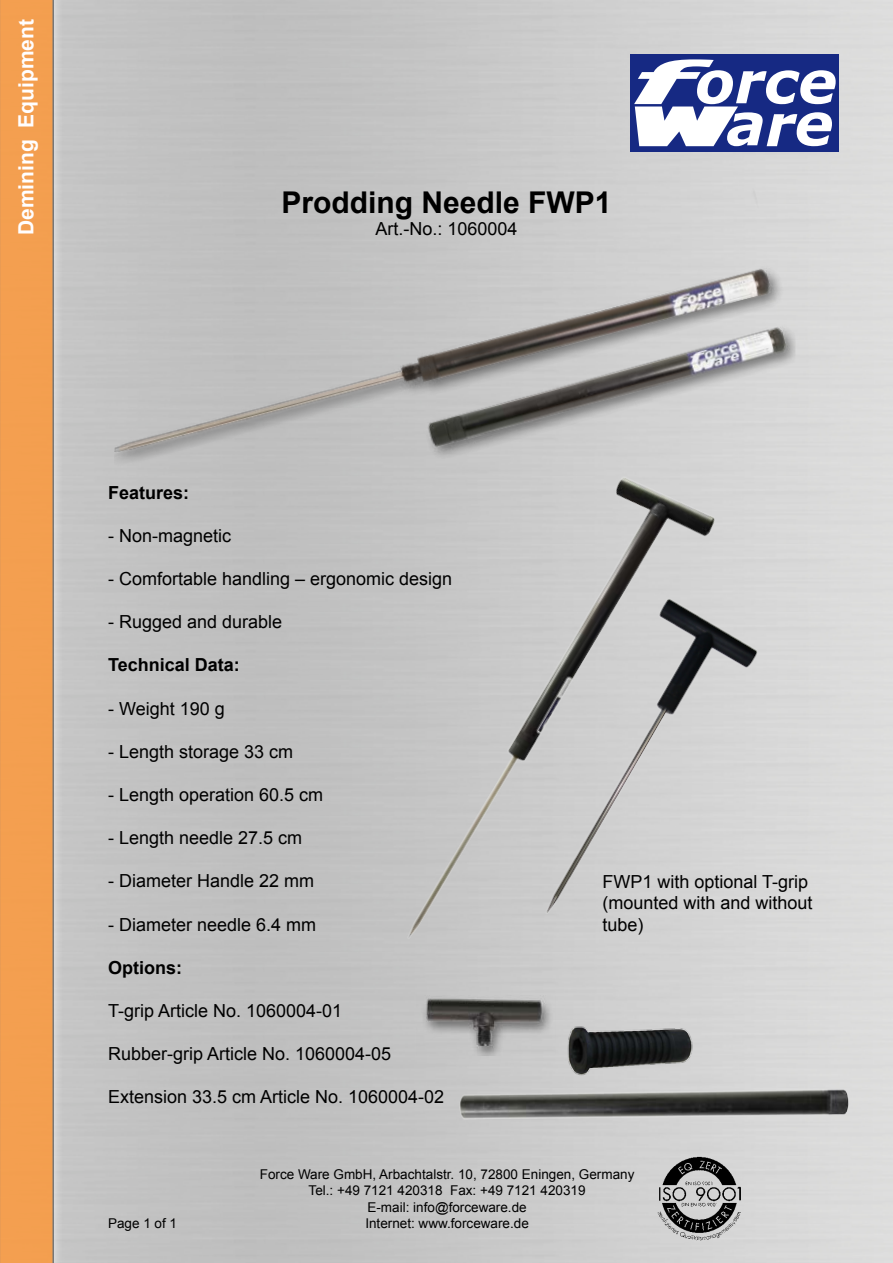
<style>
.page{position:relative;width:893px;height:1263px;background:#fff}
.page>*{position:absolute;margin:0;border:0;box-sizing:border-box;transform-origin:0 0}
.t1{font:700 30px "Arial";color:#000}
.t2{font:700 21px "Arial";color:#fffeff}
.t3{font:18px/21.6px "Arial";color:#000}
.t4{font:700 18px "Arial";color:#000}
.t5{font:13.5px/16.2px "Arial";color:#000;text-align:center}
</style>
<div class="page">
<img style="left:63px;top:0;width:830px;height:1263px">
<div style="left:631px;top:54px;width:208px;height:98px;background:#162983"></div>
<svg style="left:634px;top:59px;width:202px;height:87px"></svg>
<img style="left:654px;top:1153px;width:90px;height:89px">
<div style="left:0;top:0;width:63px;height:1263px;background:#cfcfcf"></div>
<div style="left:0;top:0;width:54px;height:1263px;background:#f49f50"></div>
<img style="left:113px;top:173px;width:683px;height:372px">
<img style="left:417px;top:996px;width:139px;height:59px">
<img style="left:563px;top:1020px;width:136px;height:59px">
<img style="left:457px;top:1086px;width:403px;height:37px">
<img style="left:346px;top:427px;width:407px;height:552px">
<img style="left:495px;top:592px;width:272px;height:354px">
<p class="t2" style="left:12px;top:235px;width:217px;rotate:-90deg">Demining Equipment</p>
<h1 class="t1" style="left:281px;top:183px;width:332px">Prodding Needle FWP1</h1>
<p class="t3" style="left:375px;top:218px;width:144px">Art.-No.: 1060004</p>
<p class="t4" style="left:108px;top:480px;width:83px">Features:</p>
<p class="t3" style="left:108px;top:525px;width:125px">- Non-magnetic</p>
<p class="t3" style="left:108px;top:568px;width:346px">- Comfortable handling – ergonomic design</p>
<p class="t3" style="left:108px;top:611px;width:176px">- Rugged and durable</p>
<p class="t4" style="left:108px;top:653px;width:133px">Technical Data:</p>
<p class="t3" style="left:108px;top:698px;width:118px">- Weight 190 g</p>
<p class="t3" style="left:108px;top:741px;width:187px">- Length storage 33 cm</p>
<p class="t3" style="left:108px;top:784px;width:217px">- Length operation 60.5 cm</p>
<p class="t3" style="left:108px;top:827px;width:196px">- Length needle 27.5 cm</p>
<p class="t3" style="left:108px;top:870px;width:208px">- Diameter Handle 22 mm</p>
<p class="t3" style="left:108px;top:914px;width:210px">- Diameter needle 6.4 mm</p>
<p class="t4" style="left:108px;top:955px;width:75px">Options:</p>
<p class="t3" style="left:108px;top:1000px;width:236px">T-grip Article No. 1060004-01</p>
<p class="t3" style="left:108px;top:1043px;width:285px">Rubber-grip Article No. 1060004-05</p>
<p class="t3" style="left:108px;top:1086px;width:338px">Extension 33.5 cm Article No. 1060004-02</p>
<p class="t3" style="left:602px;top:871px;width:212px">FWP1 with optional T-grip (mounted with and without tube)</p>
<p class="t5" style="left:260px;top:1166px;width:376px">Force Ware GmbH, Arbachtalstr. 10, 72800 Eningen, Germany<br>Tel.: +49 7121 420318 Fax: +49 7121 420319<br>E-mail: info@forceware.de</p>
<p class="t5" style="left:108px;top:1215px;width:71px">Page 1 of 1</p>
<p class="t5" style="left:365px;top:1215px;width:165px">Internet: www.forceware.de</p>
</div>
